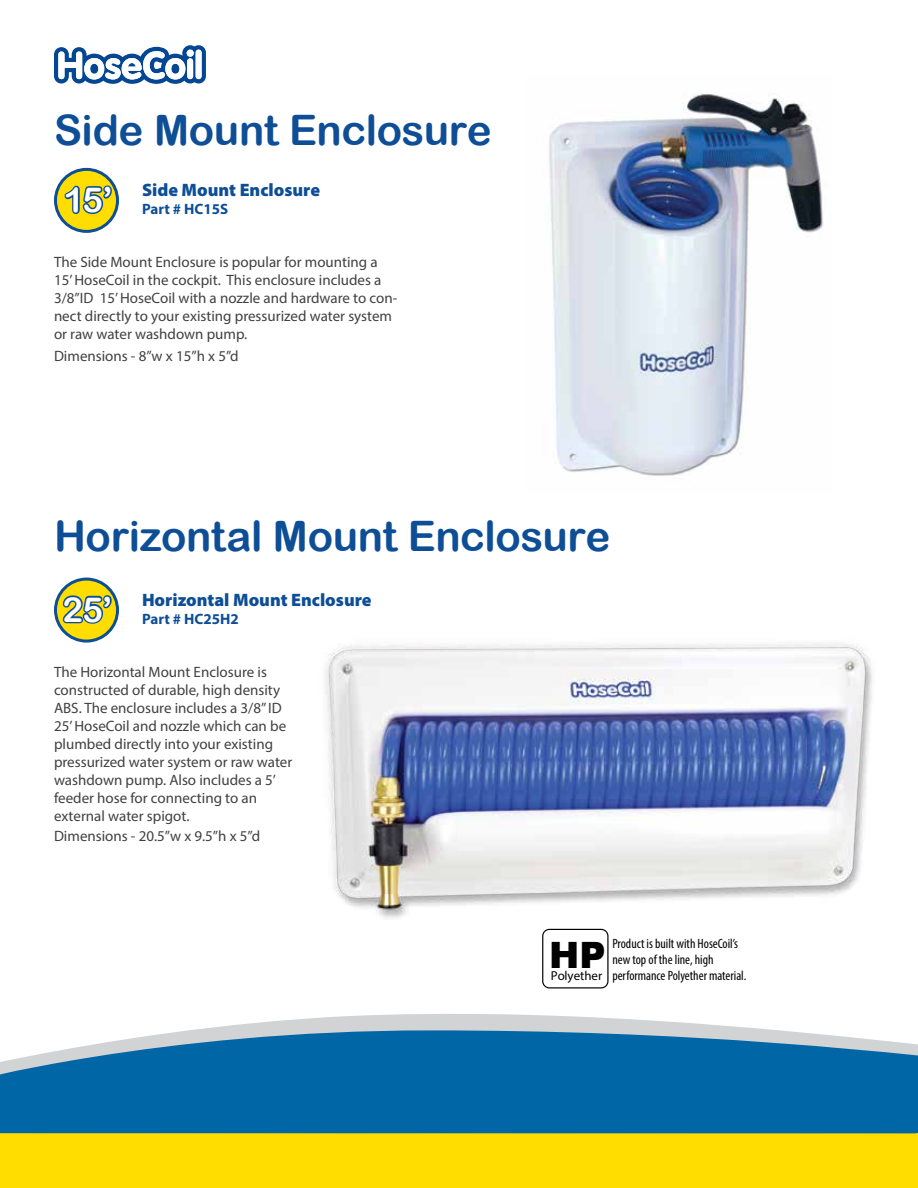
<style>
.page{position:relative;width:918px;height:1188px;background:#fff}
.page>*{position:absolute;margin:0;border:0;box-sizing:border-box;transform-origin:0 0}
.t1{font:42px "Arial Rounded MT Bold";letter-spacing:-.01em;color:#0e4e96}
.t2{font:900 36.3px "Arial";color:#000}
.t3{font:34.5px "Arial Rounded MT Bold";color:#fff}
.t4{font:900 18px "Myriad Pro";color:#0e4e96}
.t5{font:15px/18px "Myriad Pro";color:#414042}
.t6{font:700 15px "Myriad Pro";color:#0e4e96}
.t7{font:condensed 13.5px/16.2px "Myriad Pro";color:#000}
.t8{font:12.9px "Myriad Pro";color:#000}
</style>
<div class="page">
<svg style="left:0;top:1014px;width:918px;height:119px;background:#3684b5"></svg>
<div style="left:0;top:1133px;width:918px;height:55px;background:#fd0"></div>
<svg style="left:54px;top:45px;width:152px;height:39px"></svg>
<div style="left:187px;top:50px;width:7px;height:7px;background:#fff;border-radius:50%"></div>
<div style="left:187px;top:58px;width:6px;height:21px;background:#fff;border-radius:3px"></div>
<div style="left:196px;top:50px;width:6px;height:29px;background:#fff;border-radius:3px"></div>
<img style="left:549px;top:94px;width:275px;height:382px">
<svg style="left:56px;top:169px;width:62px;height:62px"></svg>
<div style="left:54px;top:168px;width:65px;height:65px;border:3px solid #0e4e96;border-radius:50%"></div>
<svg style="left:62px;top:183px;width:52px;height:33px;background:#9fa43b"></svg>
<svg style="left:56px;top:579px;width:62px;height:62px"></svg>
<div style="left:54px;top:578px;width:65px;height:65px;border:3px solid #0e4e96;border-radius:50%"></div>
<svg style="left:61px;top:593px;width:53px;height:33px;background:#8e9a45"></svg>
<svg style="left:542px;top:958px;width:67px;height:31px"></svg>
<img style="left:325px;top:643px;width:547px;height:315px">
<h1 class="t1" style="left:54px;top:105px;width:439px">Side Mount Enclosure</h1>
<h3 class="t3" style="left:64px;top:179px;width:50px">15’</h3>
<p class="t4" style="left:142px;top:178px;width:180px">Side Mount Enclosure</p>
<p class="t6" style="left:142px;top:200px;width:88px">Part # HC15S</p>
<p class="t5" style="left:54px;top:253px;width:345px">The Side Mount Enclosure is popular for mounting a 15’ HoseCoil in the cockpit. This enclosure includes a 3/8”ID 15’ HoseCoil with a nozzle and hardware to con&shy;nect directly to your existing pressurized water system or raw water washdown pump.</p>
<p class="t5" style="left:54px;top:346px;width:186px">Dimensions - 8”w x 15”h x 5”d</p>
<h1 class="t1" style="left:54px;top:511px;width:558px">Horizontal Mount Enclosure</h1>
<h3 class="t3" style="left:62px;top:589px;width:52px">25’</h3>
<p class="t4" style="left:142px;top:588px;width:231px">Horizontal Mount Enclosure</p>
<p class="t6" style="left:142px;top:609px;width:98px">Part # HC25H2</p>
<p class="t5" style="left:54px;top:663px;width:240px">The Horizontal Mount Enclosure is constructed of durable, high density ABS. The enclosure includes a 3/8” ID 25’ HoseCoil and nozzle which can be plumbed directly into your existing pressurized water system or raw water washdown pump. Also includes a 5’ feeder hose for connecting to an external water spigot.</p>
<p class="t5" style="left:54px;top:826px;width:208px">Dimensions - 20.5”w x 9.5”h x 5”d</p>
<h2 class="t2" style="left:549px;top:929px;width:58px">HP</h2>
<p class="t8" style="left:551px;top:967px;width:53px">Polyether</p>
<p class="t7" style="left:612px;top:935px;width:135px">Product is built with HoseCoil’s new top of the line, high performance Polyether material.</p>
</div>
